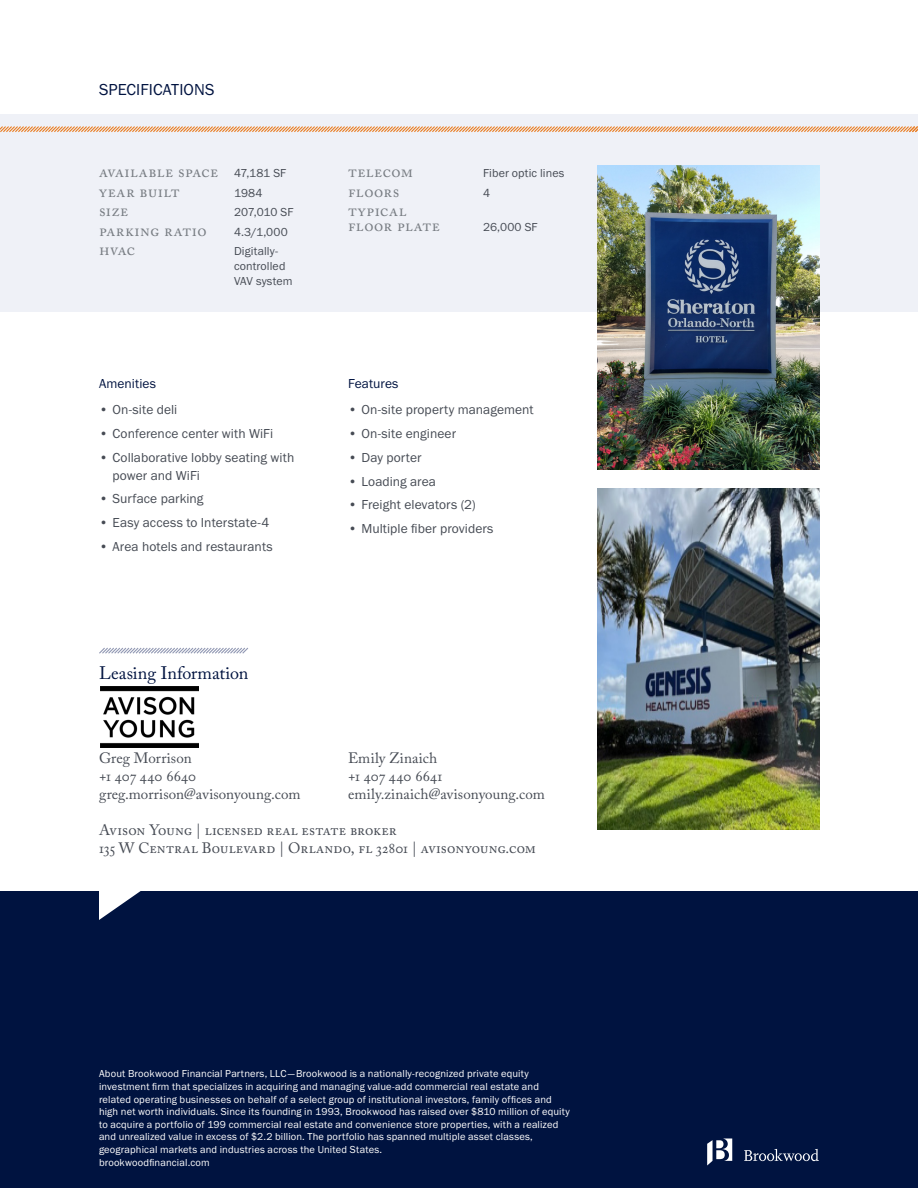
<style>
.page{position:relative;width:918px;height:1188px;background:#fff}
.page>*{position:absolute;margin:0;border:0;box-sizing:border-box;transform-origin:0 0}
.Section_heads_with_rope_rule{font:18px "Adobe Caslon Pro";letter-spacing:-.015em;color:#001340}
.Featured_specs{font:16.5px/15px "Adobe Caslon Pro";letter-spacing:.03em;color:#787d83}
.Page_heading{font:16.5px "Franklin Gothic URW Boo";letter-spacing:.01em;color:#001340}
.Broker_contact_info{font:15px "Adobe Caslon Pro";color:#464b54}
.Brokerage_address{font:15px/18px "Adobe Caslon Pro";letter-spacing:.005em;color:#464b54}
.t1{font:13.5px/17.7px "Franklin Gothic URW Boo";letter-spacing:.005em;color:#464b54}
.Spec_list_head{font:13.5px "Franklin Gothic URW Boo";letter-spacing:.005em;color:#001340}
.Featured_specs-2{font:12px/15px "Franklin Gothic URW Boo";letter-spacing:.01em;color:#464b54}
.About_Brookwod_text{font:10.5px/12.6px "Franklin Gothic URW Boo";letter-spacing:.015em;color:#fff}
.About_Brookwod_text-2{font:10.5px "Franklin Gothic URW Boo";letter-spacing:.04em;color:#fff}
.s1{font-family:"Franklin Gothic URW Boo";font-size:12px;color:#464b54}
</style>
<div class="page">
<div style="left:0;top:114px;width:918px;height:198px;background:#eff1f7"></div>
<div style="left:0;top:891px;width:918px;height:297px;background:#001340"></div>
<img style="left:597px;top:488px;width:222px;height:341px">
<img style="left:597px;top:165px;width:222px;height:304px">
<svg style="left:744px;top:1149px;width:75px;height:12px"></svg>
<svg style="left:707px;top:1138px;width:25px;height:28px"></svg>
<svg style="left:99px;top:891px;width:42px;height:29px"></svg>
<svg style="left:99px;top:647px;width:149px;height:7px"></svg>
<img style="left:100px;top:687px;width:99px;height:60px">
<svg style="left:0;top:126px;width:918px;height:7px"></svg>
<p class="Page_heading" style="left:99px;top:79px;width:117px">SPECIFICATIONS</p>
<p class="Featured_specs" style="left:99px;top:164px;width:189px">available space <span class="s1">47,181 SF</span></p>
<p class="Featured_specs" style="left:99px;top:184px;width:82px">year built</p>
<p class="Featured_specs-2" style="left:234px;top:185px;width:30px">1984</p>
<p class="Featured_specs" style="left:99px;top:203px;width:31px">size</p>
<p class="Featured_specs-2" style="left:234px;top:205px;width:61px">207,010 SF</p>
<p class="Featured_specs" style="left:99px;top:223px;width:109px">parking ratio</p>
<p class="Featured_specs-2" style="left:234px;top:224px;width:55px">4.3/1,000</p>
<p class="Featured_specs" style="left:99px;top:242px;width:38px">hvac</p>
<p class="Featured_specs-2" style="left:234px;top:244px;width:60px">Digitally&shy;controlled<br>VAV system</p>
<p class="Spec_list_head" style="left:99px;top:375px;width:59px">Amenities</p>
<p class="t1" style="left:99px;top:401px;width:80px">• On-site deli</p>
<p class="t1" style="left:99px;top:425px;width:176px">• Conference center with WiFi</p>
<p class="t1" style="left:112px;top:448px;width:183px;text-indent:-14px">• Collaborative lobby seating with power and WiFi</p>
<p class="t1" style="left:99px;top:490px;width:106px">• Surface parking</p>
<p class="t1" style="left:99px;top:513px;width:172px">• Easy access to Interstate-4</p>
<p class="t1" style="left:99px;top:537px;width:175px">• Area hotels and restaurants</p>
<p class="Section_heads_with_rope_rule" style="left:99px;top:662px;width:151px">Leasing Information</p>
<p class="Broker_contact_info" style="left:99px;top:749px;width:94px">Greg Morrison</p>
<p class="Broker_contact_info" style="left:99px;top:767px;width:99px">+1 407 440 6640</p>
<p class="Broker_contact_info" style="left:99px;top:785px;width:203px">greg.morrison@avisonyoung.com</p>
<p class="Featured_specs" style="left:348px;top:164px;width:67px">telecom</p>
<p class="Featured_specs-2" style="left:483px;top:166px;width:83px">Fiber optic lines</p>
<p class="Featured_specs" style="left:348px;top:184px;width:53px">floors</p>
<p class="Featured_specs-2" style="left:483px;top:185px;width:9px">4</p>
<p class="Featured_specs" style="left:348px;top:203px;width:94px">typical floor plate</p>
<p class="Featured_specs-2" style="left:483px;top:220px;width:56px">26,000 SF</p>
<p class="Spec_list_head" style="left:348px;top:375px;width:52px">Features</p>
<p class="t1" style="left:348px;top:401px;width:187px">• On-site property management</p>
<p class="t1" style="left:348px;top:425px;width:110px">• On-site engineer</p>
<p class="t1" style="left:348px;top:448px;width:75px">• Day porter</p>
<p class="t1" style="left:348px;top:472px;width:90px">• Loading area</p>
<p class="t1" style="left:348px;top:496px;width:129px">• Freight elevators (2)</p>
<p class="t1" style="left:348px;top:519px;width:147px">• Multiple fiber providers</p>
<p class="Broker_contact_info" style="left:348px;top:749px;width:91px">Emily Zinaich</p>
<p class="Broker_contact_info" style="left:348px;top:767px;width:96px">+1 407 440 6641</p>
<p class="Broker_contact_info" style="left:348px;top:785px;width:199px">emily.zinaich@avisonyoung.com</p>
<p class="Brokerage_address" style="left:99px;top:821px;width:439px">Avison Young | licensed real estate broker<br>135 W Central Boulevard | Orlando, fl 32801 | avisonyoung.com</p>
<p class="About_Brookwod_text" style="left:99px;top:1067px;width:472px">About Brookwood Financial Partners, LLC—Brookwood is a nationally-recognized private equity investment firm that specializes in acquiring and managing value-add commercial real estate and related operating businesses on behalf of a select group of institutional investors, family offices and high net worth individuals. Since its founding in 1993, Brookwood has raised over $810 million of equity to acquire a portfolio of 199 commercial real estate and convenience store properties, with a realized and unrealized value in excess of $2.2 billion. The portfolio has spanned multiple asset classes, geographical markets and industries across the United States.</p>
<p class="About_Brookwod_text" style="left:99px;top:1156px;width:112px">brookwoodfinancial.com</p>
<p class="About_Brookwod_text-2" style="left:99px;top:1151px;width:74px">MAITLAND 200</p>
</div>
